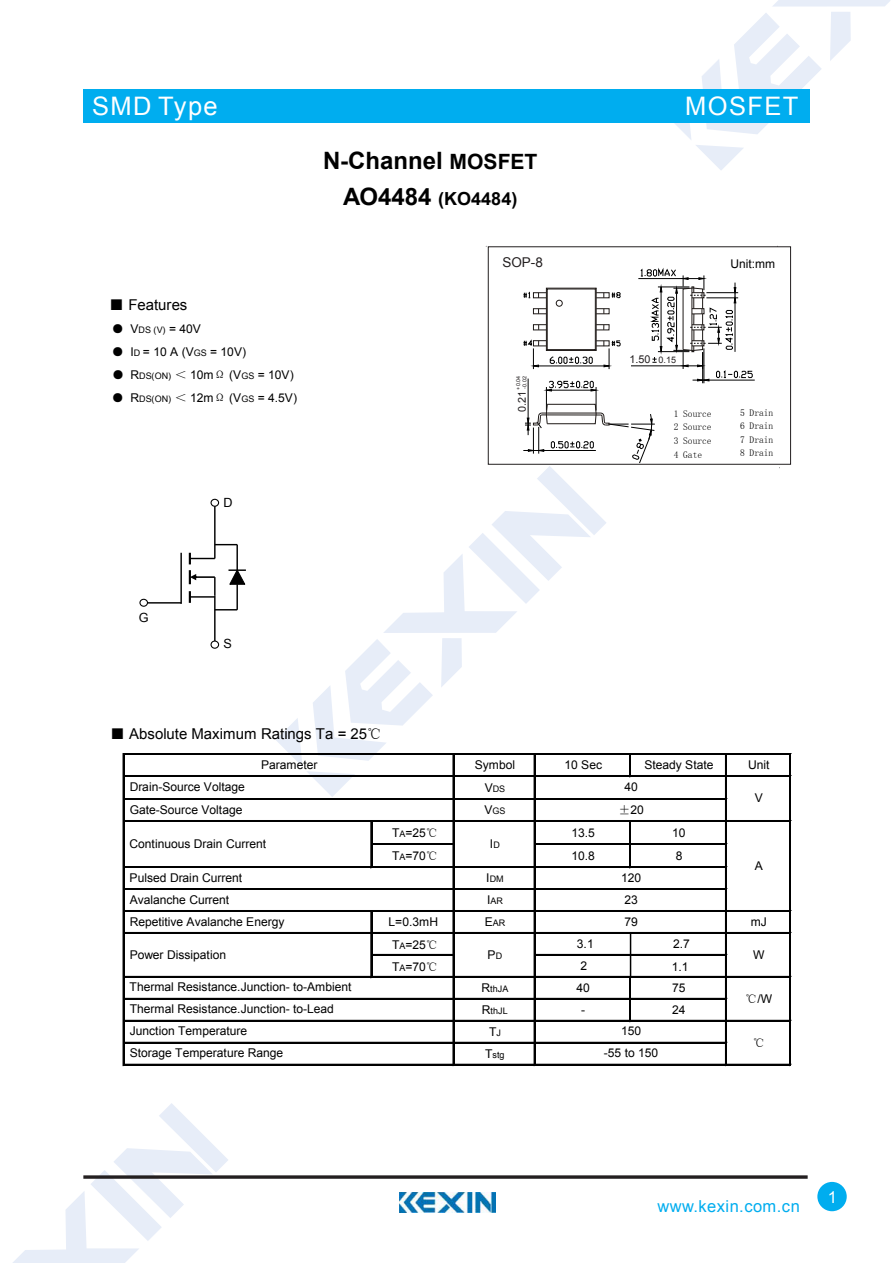
<style>
.page{position:relative;width:893px;height:1263px;background:#fff}
.page>*{position:absolute;margin:0;border:0;box-sizing:border-box;transform-origin:0 0}
.t1{font:25.5px "Arial";letter-spacing:.055em;color:#fff}
.t2{font:700 24px "Arial";color:#000}
.t3{font:700 18px "Arial";letter-spacing:.005em;color:#000}
.t4{font:16.5px "Arial";letter-spacing:.025em;color:#00adef}
.t5{font:16.5px "Arial";color:#fff}
.t6{font:15px "Arial";color:#000}
.t7{font:13.5px "Arial";color:#231f20}
.t8{font:12.6px "Arial";color:#000}
.t9{font:12px/21.9px "Arial";letter-spacing:-.005em;color:#000}
.t10{font:12px "Sim Sun";color:#000}
.t11{font:10.8px "Arial";color:#231f20}
.t12{font:9.45px/13.6px "Arial";color:#000}
.t13{font:9px "Arial";color:#000}
.t14{font:5.4px/6.3px "Arial";color:#231f20}
.s1{font-family:"Sim Sun"}
.s2{font-size:9px}
.s3{font-size:21px}
.s4{font-size:24px}
.s5{font-size:12px}
</style>
<div class="page">
<svg style="left:674px;top:0;width:216px;height:170px"></svg>
<svg style="left:13px;top:1103px;width:215px;height:160px"></svg>
<div style="left:83px;top:89px;width:726px;height:34px;background:#00adef"></div>
<svg style="left:83px;top:1175px;width:725px;height:4px;background:#433f40"></svg>
<div style="left:817px;top:1182px;width:30px;height:29px;background:#00adef;border-radius:50%"></div>
<img style="left:400px;top:1193px;width:95px;height:20px">
<hr style="left:709px;top:380px;width:46px;height:1px;background:#000">
<hr style="left:180px;top:553px;width:2px;height:51px;background:#000">
<svg style="left:189px;top:553px;width:26px;height:11px"></svg>
<svg style="left:189px;top:570px;width:27px;height:33px"></svg>
<hr style="left:190px;top:596px;width:25px;height:2px;background:#000">
<hr style="left:214px;top:505px;width:2px;height:54px;background:#000">
<hr style="left:214px;top:596px;width:2px;height:46px;background:#000">
<svg style="left:216px;top:544px;width:21px;height:1px"></svg>
<hr style="left:215px;top:609px;width:22px;height:2px;background:#000">
<hr style="left:236px;top:584px;width:2px;height:26px;background:#000">
<svg style="left:228px;top:569px;width:18px;height:16px"></svg>
<hr style="left:236px;top:545px;width:2px;height:25px;background:#000">
<hr style="left:147px;top:602px;width:34px;height:2px;background:#000">
<div style="left:210px;top:499px;width:9px;height:8px;border:1px solid #000;border-radius:50%"></div>
<div style="left:139px;top:599px;width:9px;height:8px;border:1px solid #000;border-radius:50%"></div>
<div style="left:210px;top:641px;width:9px;height:8px;border:1px solid #000;border-radius:50%"></div>
<svg style="left:276px;top:268px;width:477px;height:529px"></svg>
<hr style="left:372px;top:843px;width:82px;height:1px;background:#000">
<hr style="left:372px;top:844px;width:82px;height:1px;background:#000">
<hr style="left:370px;top:822px;width:1px;height:46px;background:#000">
<hr style="left:371px;top:822px;width:1px;height:46px;background:#000">
<hr style="left:372px;top:954px;width:82px;height:2px;background:#000">
<hr style="left:629px;top:822px;width:1px;height:46px;background:#000">
<hr style="left:630px;top:822px;width:1px;height:46px;background:#000">
<hr style="left:123px;top:754px;width:1px;height:312px;background:#000">
<hr style="left:453px;top:755px;width:1px;height:311px;background:#000">
<hr style="left:534px;top:755px;width:1px;height:311px;background:#000">
<hr style="left:629px;top:978px;width:1px;height:44px;background:#000">
<hr style="left:630px;top:978px;width:1px;height:44px;background:#000">
<hr style="left:725px;top:755px;width:2px;height:311px;background:#000">
<hr style="left:789px;top:755px;width:2px;height:311px;background:#000">
<hr style="left:370px;top:912px;width:1px;height:66px;background:#000">
<hr style="left:371px;top:912px;width:1px;height:66px;background:#000">
<hr style="left:124px;top:753px;width:667px;height:1px;background:#000">
<hr style="left:124px;top:754px;width:667px;height:1px;background:#000">
<hr style="left:124px;top:775px;width:667px;height:2px;background:#000">
<hr style="left:124px;top:798px;width:603px;height:1px;background:#000">
<hr style="left:124px;top:799px;width:603px;height:1px;background:#000">
<hr style="left:124px;top:820px;width:667px;height:2px;background:#000">
<hr style="left:535px;top:843px;width:192px;height:1px;background:#000">
<hr style="left:535px;top:844px;width:192px;height:1px;background:#000">
<hr style="left:124px;top:866px;width:603px;height:1px;background:#000">
<hr style="left:124px;top:867px;width:603px;height:1px;background:#000">
<hr style="left:124px;top:888px;width:603px;height:1px;background:#000">
<hr style="left:124px;top:889px;width:603px;height:1px;background:#000">
<hr style="left:124px;top:910px;width:667px;height:2px;background:#000">
<hr style="left:124px;top:932px;width:667px;height:2px;background:#000">
<hr style="left:535px;top:954px;width:192px;height:2px;background:#000">
<hr style="left:124px;top:976px;width:667px;height:2px;background:#000">
<hr style="left:124px;top:998px;width:603px;height:2px;background:#000">
<hr style="left:124px;top:1020px;width:667px;height:2px;background:#000">
<hr style="left:124px;top:1042px;width:603px;height:2px;background:#000">
<hr style="left:124px;top:1064px;width:667px;height:2px;background:#000">
<hr style="left:630px;top:933px;width:1px;height:44px;background:#000">
<h1 class="t1" style="left:92px;top:89px;width:127px">SMD Type</h1>
<p class="t6" style="left:109px;top:294px;width:80px"><span class="s1">■</span> Features</p>
<p class="t9" style="left:112px;top:318px;width:90px"><span class="s1">●</span> V<span class="s2">DS (V)</span> = 40V</p>
<p class="t9" style="left:112px;top:341px;width:136px"><span class="s1">●</span> I<span class="s2">D</span> = 10 A (V<span class="s2">GS</span> = 10V)</p>
<p class="t9" style="left:112px;top:364px;width:183px"><span class="s1">●</span> R<span class="s2">DS(ON)</span> <span class="s1">＜</span> 10m<span class="s1">Ω</span> (V<span class="s2">GS</span> = 10V)</p>
<p class="t9" style="left:112px;top:387px;width:187px"><span class="s1">●</span> R<span class="s2">DS(ON)</span> <span class="s1">＜</span> 12m<span class="s1">Ω</span> (V<span class="s2">GS</span> = 4.5V)</p>
<h2 class="t2" style="left:323px;top:145px;width:216px">N-Channel <span class="s3">MOSFET</span></h2>
<h3 class="t3" style="left:343px;top:187px;width:176px"><span class="s4">AO4484</span> (KO4484)</h3>
<p class="t7" style="left:502px;top:253px;width:42px">SOP-8</p>
<p class="t14" style="left:515px;top:390px;width:15px;rotate:-90deg">+0.04 -0.02</p>
<p class="t11" style="left:515px;top:412px;width:23px;rotate:-90deg">0.21</p>
<p class="t8" style="left:224px;top:495px;width:11px">D</p>
<p class="t8" style="left:139px;top:610px;width:11px">G</p>
<p class="t8" style="left:224px;top:636px;width:10px">S</p>
<p class="t6" style="left:110px;top:724px;width:273px"><span class="s1">■</span> Absolute Maximum Ratings Ta = 25<span class="s1">℃</span></p>
<h1 class="t1" style="left:685px;top:89px;width:115px">MOSFET</h1>
<p class="t11" style="left:629px;top:353px;width:48px">1.50 <span class="s2">0.15</span></p>
<p class="t9" style="left:730px;top:253px;width:46px">Unit:mm</p>
<p class="t12" style="left:674px;top:406px;width:39px;text-align:justify">1 Source 2 Source 3 Source 4 Gate</p>
<p class="t12" style="left:740px;top:406px;width:35px;line-height:12.8px">5 Drain<br>6 Drain</p>
<p class="t12" style="left:740px;top:432px;width:35px">7 Drain<br>8 Drain</p>
<p class="t9" style="left:130px;top:776px;width:117px;line-height:22.5px">Drain-Source Voltage<br>Gate-Source Voltage</p>
<p class="t9" style="left:261px;top:754px;width:58px">Parameter</p>
<p class="t9" style="left:475px;top:754px;width:42px">Symbol</p>
<p class="t9" style="left:564px;top:754px;width:39px">10 Sec</p>
<p class="t9" style="left:644px;top:754px;width:71px">Steady State</p>
<p class="t9" style="left:748px;top:754px;width:23px">Unit</p>
<p class="t13" style="left:485px;top:783px;width:22px"><span class="s5">V</span>DS</p>
<p class="t13" style="left:484px;top:805px;width:23px"><span class="s5">V</span>GS</p>
<p class="t9" style="left:618px;top:776px;width:27px;line-height:23.1px;text-align:center">40 <span class="s1">±</span>20</p>
<p class="t9" style="left:755px;top:787px;width:10px">V</p>
<p class="t9" style="left:392px;top:822px;width:47px">T<span class="s2">A</span>=25<span class="s1">℃</span></p>
<p class="t9" style="left:571px;top:822px;width:25px">13.5</p>
<p class="t9" style="left:672px;top:822px;width:15px">10</p>
<p class="t9" style="left:392px;top:845px;width:47px">T<span class="s2">A</span>=70<span class="s1">℃</span></p>
<p class="t9" style="left:571px;top:845px;width:25px">10.8</p>
<p class="t9" style="left:676px;top:845px;width:8px">8</p>
<p class="t13" style="left:486px;top:873px;width:19px"><span class="s5">I</span>DM</p>
<p class="t13" style="left:487px;top:895px;width:17px"><span class="s5">I</span>AR</p>
<p class="t9" style="left:130px;top:833px;width:138px">Continuous Drain Current</p>
<p class="t9" style="left:490px;top:833px;width:11px">I<span class="s2">D</span></p>
<p class="t9" style="left:755px;top:855px;width:10px">A</p>
<p class="t9" style="left:130px;top:867px;width:114px">Pulsed Drain Current</p>
<p class="t9" style="left:621px;top:867px;width:22px">120<br>23<br>79</p>
<p class="t9" style="left:130px;top:889px;width:101px">Avalanche Current</p>
<p class="t9" style="left:130px;top:911px;width:156px">Repetitive Avalanche Energy</p>
<p class="t9" style="left:389px;top:911px;width:51px">L=0.3mH</p>
<p class="t13" style="left:485px;top:917px;width:22px"><span class="s5">E</span>AR</p>
<p class="t9" style="left:751px;top:911px;width:18px">mJ</p>
<p class="t9" style="left:392px;top:934px;width:47px">T<span class="s2">A</span>=25<span class="s1">℃<br></span>T<span class="s2">A</span>=70<span class="s1">℃</span></p>
<p class="t13" style="left:482px;top:983px;width:28px"><span class="s5">R</span>thJA</p>
<p class="t9" style="left:576px;top:977px;width:15px">40</p>
<p class="t9" style="left:672px;top:977px;width:15px">75</p>
<p class="t13" style="left:482px;top:1005px;width:27px"><span class="s5">R</span>thJL</p>
<p class="t9" style="left:581px;top:999px;width:6px">-</p>
<p class="t9" style="left:672px;top:999px;width:15px">24</p>
<p class="t9" style="left:489px;top:1021px;width:13px">T<span class="s2">J</span></p>
<p class="t13" style="left:485px;top:1049px;width:21px"><span class="s5">T</span>stg</p>
<p class="t9" style="left:672px;top:932px;width:20px;line-height:22.8px">2.7<br>1.1</p>
<p class="t9" style="left:577px;top:933px;width:18px">3.1<br>2</p>
<p class="t9" style="left:130px;top:944px;width:98px">Power Dissipation</p>
<p class="t9" style="left:487px;top:944px;width:16px">P<span class="s2">D</span></p>
<p class="t9" style="left:753px;top:944px;width:13px">W</p>
<p class="t9" style="left:745px;top:988px;width:28px"><span class="s1">℃</span>/W</p>
<p class="t10" style="left:753px;top:1037px;width:14px">℃</p>
<p class="t9" style="left:130px;top:976px;width:223px">Thermal Resistance.Junction- to-Ambient</p>
<p class="t9" style="left:130px;top:998px;width:206px">Thermal Resistance.Junction- to-Lead</p>
<p class="t9" style="left:604px;top:1020px;width:56px;text-align:center">150<br>-55 to 150</p>
<p class="t9" style="left:130px;top:1020px;width:155px">Junction Temperature<br>Storage Temperature Range</p>
<h3 class="t4" style="left:657px;top:1196px;width:144px">www.kexin.com.cn</h3>
<h3 class="t5" style="left:828px;top:1186px;width:11px">1</h3>
</div>
